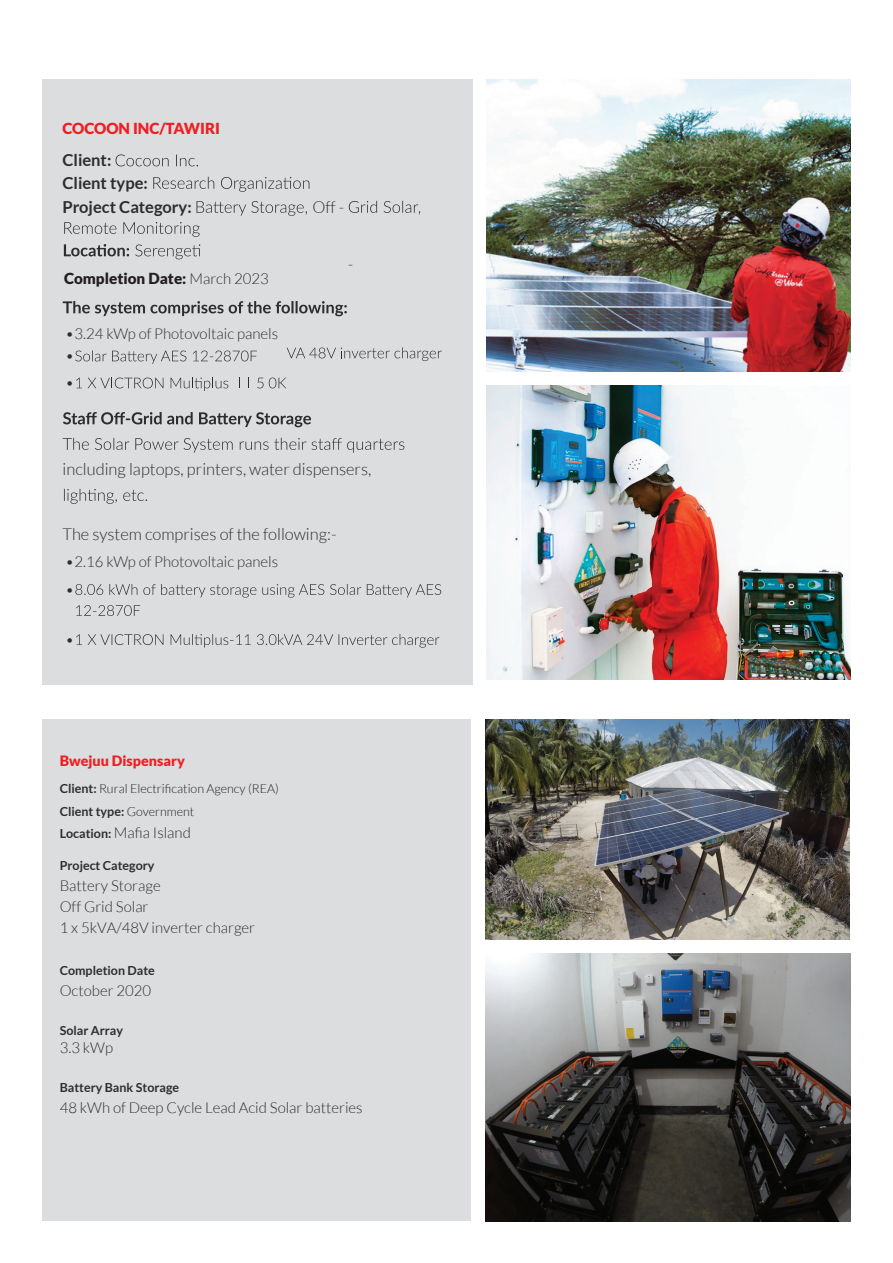
<style>
.page{position:relative;width:893px;height:1263px;background:#fff}
.page>*{position:absolute;margin:0;border:0;box-sizing:border-box;transform-origin:0 0}
.t1{font:300 16.5px "Lato";color:#2c2d2e}
.t2{font:700 16.5px/22.5px "Lato";color:#2c2d2e}
.t3{font:300 16.35px "Lato";color:#2c2d2e}
.t4{font:900 15.15px "Lato";color:#231f20}
.t5{font:900 15.15px "Lato";color:#ee1f23}
.t6{font:300 15px/21px "Lato";color:#2c2d2e}
.t7{font:900 14.25px "Lato";color:#ee1f23}
.t8{font:300 12.45px/22.5px "Lato";color:#231f20}
.t9{font:700 12.45px "Lato";color:#2c2d2e}
.s1{font-weight:300;font-size:15px;color:#2c2d2e}
.s2{font-weight:700;color:#2c2d2e}
.s3{font-weight:700;font-size:12.45px}
</style>
<div class="page">
<div style="left:43px;top:719px;width:428px;height:502px;background:#dcddde"></div>
<img style="left:486px;top:954px;width:364px;height:267px">
<img style="left:486px;top:719px;width:364px;height:220px">
<div style="left:42px;top:79px;width:431px;height:606px;background:#dcddde"></div>
<img style="left:486px;top:385px;width:365px;height:295px">
<img style="left:486px;top:79px;width:364px;height:293px">
<svg style="left:116px;top:154px;width:82px;height:12px"></svg>
<svg style="left:153px;top:177px;width:156px;height:15px"></svg>
<svg style="left:196px;top:201px;width:224px;height:15px"></svg>
<svg style="left:64px;top:222px;width:136px;height:15px"></svg>
<svg style="left:64px;top:244px;width:65px;height:12px"></svg>
<svg style="left:135px;top:244px;width:65px;height:15px"></svg>
<svg style="left:63px;top:301px;width:284px;height:15px"></svg>
<svg style="left:75px;top:350px;width:182px;height:14px"></svg>
<svg style="left:76px;top:378px;width:6px;height:10px"></svg>
<svg style="left:88px;top:378px;width:75px;height:10px"></svg>
<svg style="left:257px;top:378px;width:29px;height:10px"></svg>
<svg style="left:171px;top:377px;width:57px;height:14px"></svg>
<svg style="left:287px;top:347px;width:155px;height:14px"></svg>
<svg style="left:63px;top:412px;width:248px;height:15px"></svg>
<svg style="left:63px;top:438px;width:341px;height:15px"></svg>
<svg style="left:64px;top:489px;width:83px;height:15px"></svg>
<svg style="left:75px;top:584px;width:366px;height:14px"></svg>
<svg style="left:76px;top:605px;width:64px;height:11px"></svg>
<svg style="left:76px;top:634px;width:363px;height:14px"></svg>
<p class="t5" style="left:63px;top:120px;width:159px">COCOON INC/TAWIRI</p>
<p class="t2" style="left:63px;top:149px;width:87px">Client:<br>Client type:</p>
<p class="t2" style="left:63px;top:195px;width:131px">Project Category:</p>
<p class="t4" style="left:64px;top:269px;width:206px">Completion Date: <span class="s1">March 2023</span></p>
<p class="t6" style="left:66px;top:322px;width:214px;line-height:22.5px">•3.24 kWp of Photovoltaic panels •</p>
<p class="t6" style="left:66px;top:372px;width:10px">•</p>
<p class="t3" style="left:312px;top:198px;width:33px">Off -</p>
<p class="t1" style="left:348px;top:255px;width:7px">-</p>
<p class="t1" style="left:63px;top:460px;width:310px">including laptops, printers, water dispensers,</p>
<p class="t1" style="left:63px;top:525px;width:275px">The system comprises of the following:-</p>
<p class="t6" style="left:66px;top:547px;width:214px;line-height:28px">•2.16 kWp of Photovoltaic panels •</p>
<p class="t6" style="left:66px;top:629px;width:10px">•</p>
<p class="t7" style="left:60px;top:752px;width:127px">Bwejuu Dispensary</p>
<p class="t8" style="left:60px;top:778px;width:221px"><span class="s2">Client:</span> Rural Electrification Agency (REA)<br><span class="s2">Client type:</span> Government</p>
<p class="t6" style="left:60px;top:823px;width:133px"><span class="s3">Location:</span> Mafia Island</p>
<p class="t9" style="left:60px;top:858px;width:96px">Project Category</p>
<p class="t6" style="left:60px;top:875px;width:197px">Battery Storage<br>Off Grid Solar<br>1 x 5kVA/48V inverter charger</p>
<p class="t9" style="left:60px;top:963px;width:97px">Completion Date</p>
<p class="t6" style="left:60px;top:980px;width:93px">October 2020</p>
<p class="t9" style="left:60px;top:1023px;width:65px">Solar Array</p>
<p class="t6" style="left:60px;top:1037px;width:55px">3.3 kWp</p>
<p class="t9" style="left:60px;top:1080px;width:121px">Battery Bank Storage</p>
<p class="t6" style="left:60px;top:1097px;width:305px">48 kWh of Deep Cycle Lead Acid Solar batteries</p>
</div>
